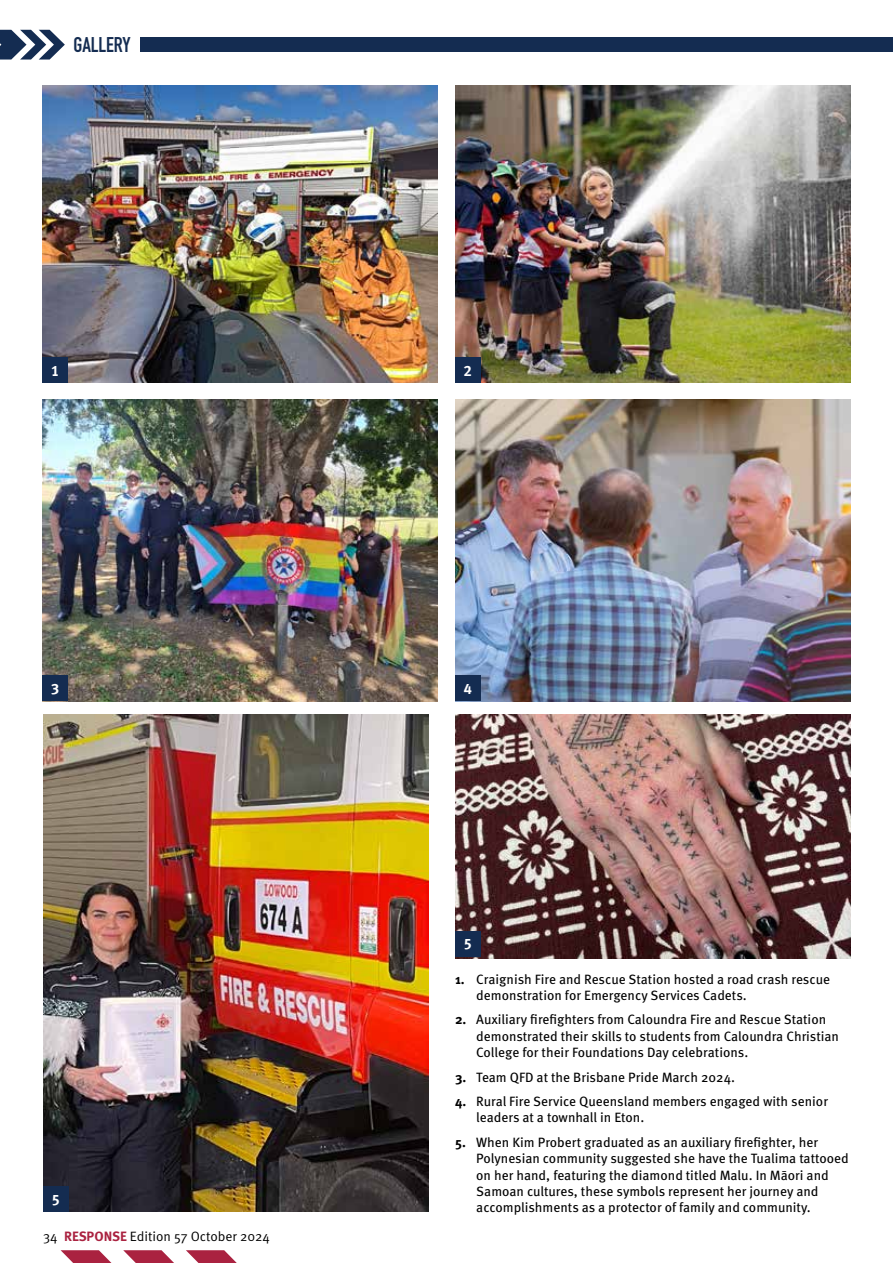
<style>
.page{position:relative;width:893px;height:1263px;background:#fff}
.page>*{position:absolute;margin:0;border:0;box-sizing:border-box;transform-origin:0 0}
.t1{font:700 21px "DIN Condensed";letter-spacing:-.005em;color:#142c51}
.t2{font:700 15px "Meta Correspondence Pro";color:#fff}
.t3{font:13.5px/16.2px "Meta Pro";color:#000}
.t4{font:13.5px "Meta Pro Norm";color:#000}
.s1{font-family:"Meta Pro";font-weight:700;color:#aa2240}
.s2{font-weight:700}
</style>
<div class="page">
<div style="left:140px;top:37px;width:753px;height:15px;background:#142c51"></div>
<svg style="left:61px;top:1250px;width:50px;height:13px"></svg>
<svg style="left:123px;top:1250px;width:51px;height:13px"></svg>
<svg style="left:186px;top:1250px;width:51px;height:13px"></svg>
<svg style="left:0;top:30px;width:65px;height:30px"></svg>
<img style="left:43px;top:714px;width:385px;height:498px">
<img style="left:455px;top:714px;width:395px;height:244px">
<img style="left:43px;top:400px;width:395px;height:301px">
<img style="left:455px;top:400px;width:395px;height:301px">
<div style="left:43px;top:676px;width:25px;height:25px;background:#142c51"></div>
<div style="left:455px;top:676px;width:25px;height:25px;background:#142c51"></div>
<div style="left:43px;top:1186px;width:26px;height:26px;background:#142c51"></div>
<div style="left:455px;top:931px;width:25px;height:25px;background:#142c51"></div>
<img style="left:455px;top:85px;width:395px;height:298px">
<img style="left:43px;top:85px;width:395px;height:298px">
<div style="left:43px;top:357px;width:25px;height:26px;background:#142c51"></div>
<div style="left:455px;top:357px;width:25px;height:26px;background:#142c51"></div>
<h1 class="t1" style="left:74px;top:30px;width:58px">GALLERY</h1>
<p class="t2" style="left:51px;top:359px;width:10px">1</p>
<p class="t2" style="left:463px;top:359px;width:10px">2</p>
<p class="t2" style="left:51px;top:677px;width:10px">3</p>
<p class="t2" style="left:463px;top:677px;width:10px">4</p>
<p class="t2" style="left:51px;top:1188px;width:10px">5</p>
<p class="t4" style="left:43px;top:1226px;width:228px">34 <span class="s1">RESPONSE</span> Edition 57 October 2024</p>
<p class="t2" style="left:463px;top:932px;width:10px">5</p>
<p class="t3" style="left:476px;top:970px;width:355px;text-indent:-21px"><span class="s2">1.</span> Craignish Fire and Rescue Station hosted a road crash rescue demonstration for Emergency Services Cadets.</p>
<p class="t3" style="left:476px;top:1011px;width:364px;text-indent:-21px"><span class="s2">2.</span> Auxiliary firefighters from Caloundra Fire and Rescue Station demonstrated their skills to students from Caloundra Christian<br>College for their Foundations Day celebrations.</p>
<p class="t3" style="left:455px;top:1068px;width:282px"><span class="s2">3.</span> Team QFD at the Brisbane Pride March 2024.</p>
<p class="t3" style="left:476px;top:1092px;width:353px;text-indent:-21px"><span class="s2">4.</span> Rural Fire Service Queensland members engaged with senior leaders at a townhall in Eton.</p>
<p class="t3" style="left:476px;top:1133px;width:374px;text-indent:-21px"><span class="s2">5.</span> When Kim Probert graduated as an auxiliary firefighter, her Polynesian community suggested she have the Tualima tattooed on her hand, featuring the diamond titled Malu. In Māori and Samoan cultures, these symbols represent her journey and accomplishments as a protector of family and community.</p>
</div>
